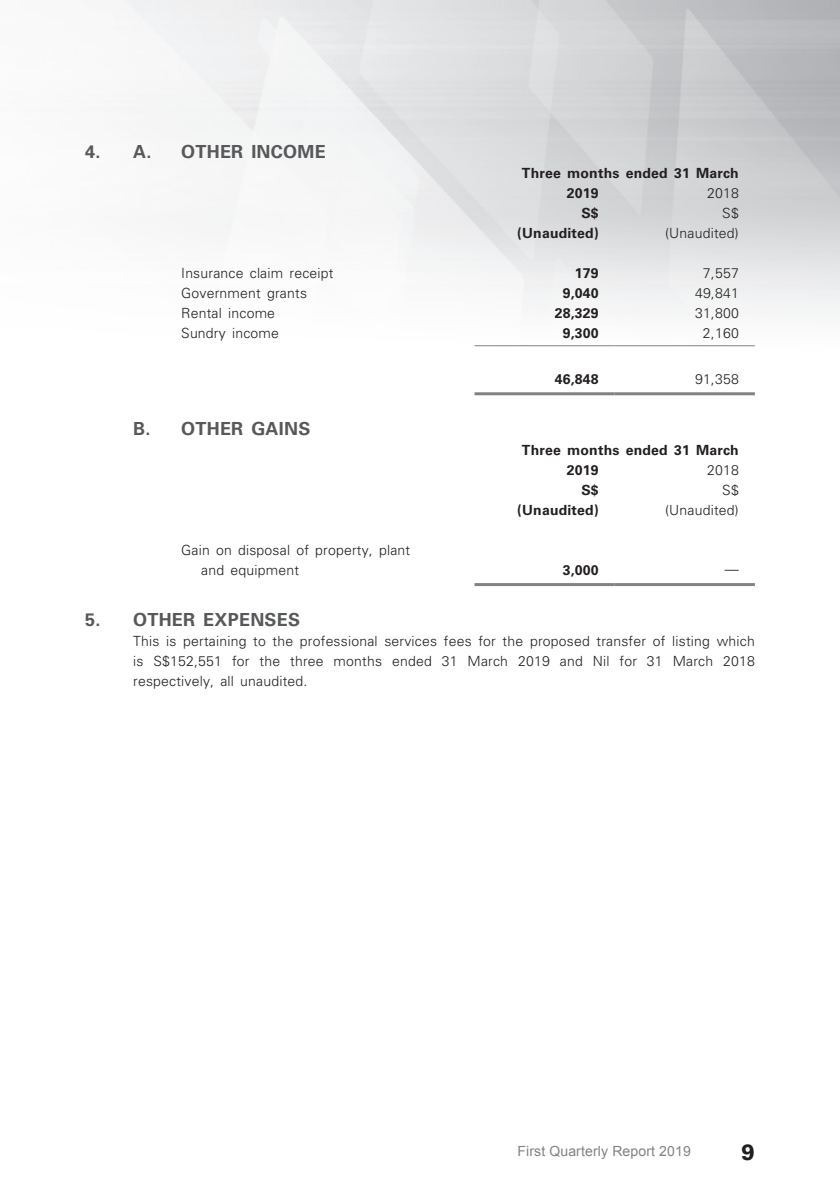
<style>
.page{position:relative;width:840px;height:1191px;background:#fff}
.page>*{position:absolute;margin:0;border:0;box-sizing:border-box;transform-origin:0 0}
.t1{font:900 22px "Univers LT Std";color:#231f20;scale:.9 1}
._17_H1__Note{font:700 18px "Univers LT Std";letter-spacing:.015em;color:#57585a}
._18___H2__Note{font:700 18px "Univers LT Std";letter-spacing:.015em;color:#57585a}
._26___P2__Note{font:300 14px/20px "Univers LT Std";letter-spacing:.015em;color:#231f20;text-align:justify}
._02_Note_Text{font:700 14px "Univers LT Std";letter-spacing:.015em;color:#231f20}
._29_Table_Stub__Note{font:300 14px/20px "Univers LT Std";letter-spacing:.015em;color:#231f20}
._02_Note_Text-2{font:300 14px "Univers LT Std";letter-spacing:.015em;color:#231f20}
.t2{font:14px "Arial";letter-spacing:.01em;color:#808285}
</style>
<div class="page">
<hr style="left:474px;top:345px;width:140px;height:1px;background:#808285">
<hr style="left:614px;top:345px;width:140px;height:1px;background:#808285">
<hr style="left:474px;top:392px;width:140px;height:3px;background:#808285">
<hr style="left:614px;top:392px;width:140px;height:3px;background:#808285">
<hr style="left:474px;top:583px;width:140px;height:3px;background:#808285">
<hr style="left:614px;top:583px;width:140px;height:3px;background:#808285">
<p class="_18___H2__Note" style="left:85px;top:141px;width:68px">4. A.</p>
<p class="_18___H2__Note" style="left:181px;top:141px;width:146px">OTHER INCOME</p>
<p class="_02_Note_Text" style="left:521px;top:165px;width:218px">Three months ended 31 March</p>
<p class="_02_Note_Text" style="left:566px;top:185px;width:33px">2019</p>
<p class="_02_Note_Text-2" style="left:706px;top:185px;width:33px">2018</p>
<p class="_02_Note_Text" style="left:581px;top:205px;width:19px">S$</p>
<p class="_02_Note_Text-2" style="left:721px;top:205px;width:18px">S$</p>
<p class="_02_Note_Text" style="left:517px;top:225px;width:83px">(Unaudited)</p>
<p class="_02_Note_Text-2" style="left:664px;top:225px;width:75px">(Unaudited)</p>
<p class="_29_Table_Stub__Note" style="left:181px;top:263px;width:154px">Insurance claim receipt</p>
<p class="_02_Note_Text" style="left:574px;top:265px;width:25px">179</p>
<p class="_02_Note_Text-2" style="left:702px;top:265px;width:37px">7,557</p>
<p class="_29_Table_Stub__Note" style="left:181px;top:283px;width:127px">Government grants</p>
<p class="_02_Note_Text" style="left:562px;top:285px;width:37px">9,040</p>
<p class="_02_Note_Text-2" style="left:694px;top:285px;width:45px">49,841</p>
<p class="_29_Table_Stub__Note" style="left:181px;top:303px;width:95px">Rental income</p>
<p class="_02_Note_Text" style="left:554px;top:305px;width:45px">28,329</p>
<p class="_02_Note_Text-2" style="left:694px;top:305px;width:45px">31,800</p>
<p class="_29_Table_Stub__Note" style="left:181px;top:323px;width:99px">Sundry income</p>
<p class="_02_Note_Text" style="left:562px;top:325px;width:37px">9,300</p>
<p class="_02_Note_Text-2" style="left:702px;top:325px;width:37px">2,160</p>
<p class="_02_Note_Text" style="left:554px;top:371px;width:45px">46,848</p>
<p class="_02_Note_Text-2" style="left:694px;top:371px;width:45px">91,358</p>
<p class="_17_H1__Note" style="left:133px;top:418px;width:179px">B. OTHER GAINS</p>
<p class="_02_Note_Text" style="left:521px;top:442px;width:218px">Three months ended 31 March</p>
<p class="_02_Note_Text" style="left:566px;top:462px;width:33px">2019</p>
<p class="_02_Note_Text-2" style="left:706px;top:462px;width:33px">2018</p>
<p class="_02_Note_Text" style="left:581px;top:482px;width:19px">S$</p>
<p class="_02_Note_Text-2" style="left:721px;top:482px;width:18px">S$</p>
<p class="_02_Note_Text" style="left:517px;top:502px;width:83px">(Unaudited)</p>
<p class="_02_Note_Text-2" style="left:664px;top:502px;width:75px">(Unaudited)</p>
<p class="_29_Table_Stub__Note" style="left:201px;top:540px;width:210px;text-indent:-20px">Gain on disposal of property, plant and equipment</p>
<p class="_02_Note_Text" style="left:562px;top:562px;width:37px">3,000</p>
<p class="_02_Note_Text-2" style="left:724px;top:560px;width:15px">—</p>
<p class="_17_H1__Note" style="left:85px;top:608px;width:216px">5. OTHER EXPENSES</p>
<p class="_26___P2__Note" style="left:133px;top:630px;width:623px">This is pertaining to the professional services fees for the proposed transfer of listing which is S$152,551 for the three months ended 31 March 2019 and Nil for 31 March 2018 respectively, all unaudited.</p>
<p class="t2" style="left:517px;top:1141px;width:175px">First Quarterly Report 2019</p>
<h1 class="t1" style="left:741px;top:1137px;width:16px">9</h1>
</div>
